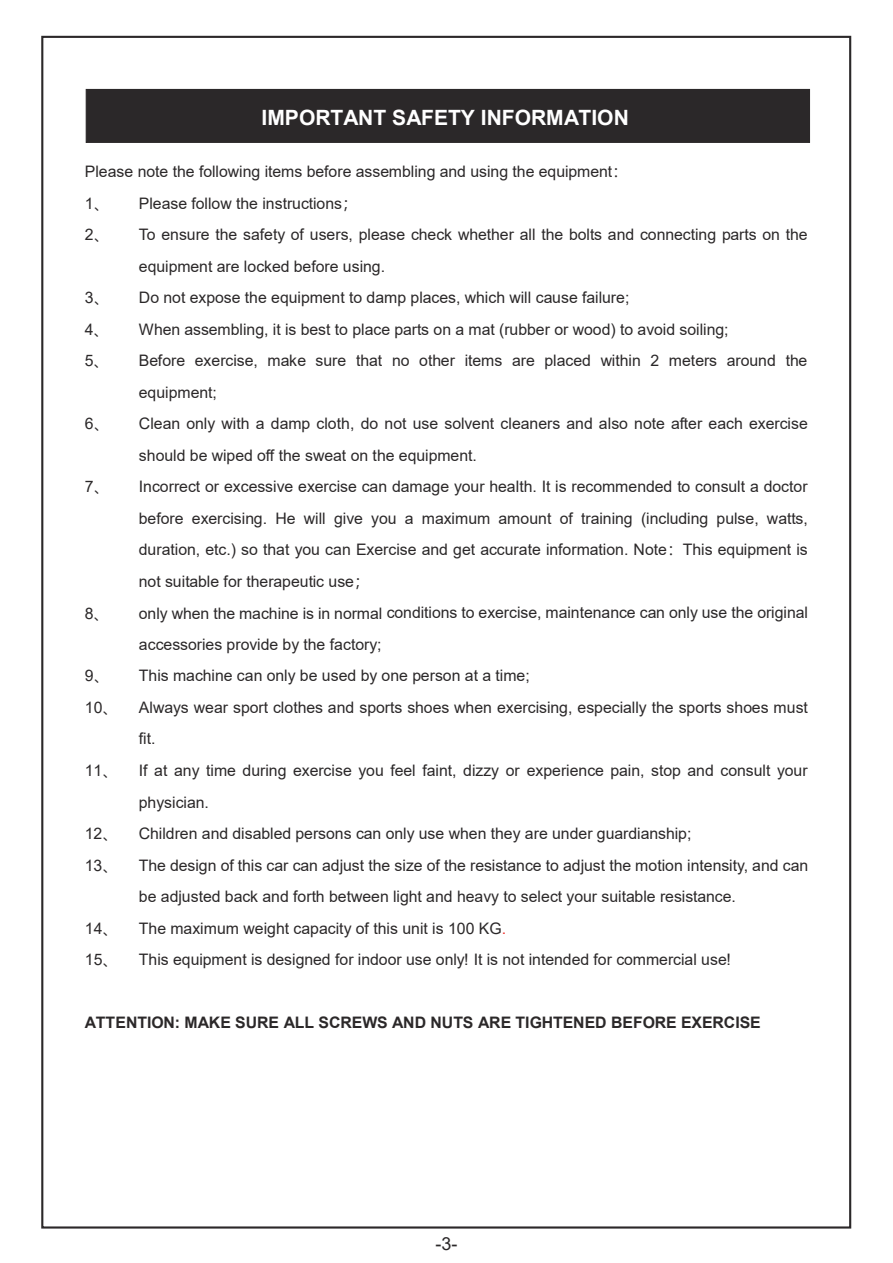
<style>
.page{position:relative;width:893px;height:1263px;background:#fff}
.page>*{position:absolute;margin:0;border:0;box-sizing:border-box;transform-origin:0 0}
.t1{font:700 21px "Arial";color:#fff}
.t2{font:18px "Arial";color:#2b2829}
.t3{font:15.9px/31.5px "Arial";color:#2b2829}
.t4{font:700 15.9px "Arial";letter-spacing:-.005em;color:#2b2829}
.s1{font-family:"Microsoft Ya Hei"}
.s2{color:#ee3531}
</style>
<div class="page">
<div style="left:86px;top:89px;width:724px;height:54px;background:#2b2829"></div>
<h1 class="t1" style="left:262px;top:109px;width:369px">IMPORTANT SAFETY INFORMATION</h1>
<p class="t3" style="left:85px;top:157px;width:545px">Please note the following items before assembling and using the equipment<span class="s1">：<br></span>1<span class="s1">、</span></p>
<p class="t3" style="left:139px;top:189px;width:221px">Please follow the instructions<span class="s1">；</span></p>
<p class="t3" style="left:85px;top:220px;width:26px">2<span class="s1">、</span></p>
<p class="t3" style="left:139px;top:220px;width:670px">To ensure the safety of users, please check whether all the bolts and connecting parts on the equipment are locked before using.</p>
<p class="t3" style="left:85px;top:283px;width:26px">3<span class="s1">、</span></p>
<p class="t3" style="left:139px;top:283px;width:492px">Do not expose the equipment to damp places, which will cause failure;</p>
<p class="t3" style="left:85px;top:315px;width:26px">4<span class="s1">、</span></p>
<p class="t3" style="left:139px;top:315px;width:591px">When assembling, it is best to place parts on a mat (rubber or wood) to avoid soiling;</p>
<p class="t3" style="left:85px;top:347px;width:26px">5<span class="s1">、</span></p>
<p class="t3" style="left:139px;top:347px;width:670px">Before exercise, make sure that no other items are placed within 2 meters around the equipment;</p>
<p class="t3" style="left:85px;top:410px;width:26px">6<span class="s1">、</span></p>
<p class="t3" style="left:139px;top:410px;width:670px">Clean only with a damp cloth, do not use solvent cleaners and also note after each exercise should be wiped off the sweat on the equipment.</p>
<p class="t3" style="left:85px;top:473px;width:26px">7<span class="s1">、</span></p>
<p class="t3" style="left:139px;top:473px;width:671px;text-align:justify">Incorrect or excessive exercise can damage your health. It is recommended to consult a doctor before exercising. He will give you a maximum amount of training (including pulse, watts, duration, etc.) so that you can Exercise and get accurate information. Note<span class="s1">：</span>This equipment is not suitable for therapeutic use<span class="s1">；</span></p>
<p class="t3" style="left:85px;top:599px;width:26px">8<span class="s1">、</span></p>
<p class="t3" style="left:139px;top:599px;width:671px">only when the machine is in normal conditions to exercise, maintenance can only use the original accessories provide by the factory;</p>
<p class="t3" style="left:85px;top:662px;width:26px">9<span class="s1">、</span></p>
<p class="t3" style="left:139px;top:662px;width:392px">This machine can only be used by one person at a time;</p>
<p class="t3" style="left:85px;top:693px;width:35px">10<span class="s1">、</span></p>
<p class="t3" style="left:139px;top:693px;width:671px">Always wear sport clothes and sports shoes when exercising, especially the sports shoes must fit.</p>
<p class="t3" style="left:85px;top:756px;width:35px">11<span class="s1">、</span></p>
<p class="t3" style="left:139px;top:756px;width:670px">If at any time during exercise you feel faint, dizzy or experience pain, stop and consult your physician.</p>
<p class="t3" style="left:85px;top:819px;width:35px">12<span class="s1">、</span></p>
<p class="t3" style="left:139px;top:819px;width:554px">Children and disabled persons can only use when they are under guardianship;</p>
<p class="t3" style="left:85px;top:851px;width:35px">13<span class="s1">、</span></p>
<p class="t3" style="left:139px;top:851px;width:671px">The design of this car can adjust the size of the resistance to adjust the motion intensity, and can be adjusted back and forth between light and heavy to select your suitable resistance.</p>
<p class="t3" style="left:85px;top:914px;width:35px">14<span class="s1">、</span></p>
<p class="t3" style="left:139px;top:914px;width:369px">The maximum weight capacity of this unit is 100 KG<span class="s2">.</span></p>
<p class="t3" style="left:85px;top:945px;width:35px">15<span class="s1">、</span></p>
<p class="t3" style="left:139px;top:945px;width:593px">This equipment is designed for indoor use only! It is not intended for commercial use!</p>
<p class="t4" style="left:85px;top:1016px;width:677px">ATTENTION: MAKE SURE ALL SCREWS AND NUTS ARE TIGHTENED BEFORE EXERCISE</p>
<p class="t2" style="left:435px;top:1237px;width:23px">-3-</p>
</div>
